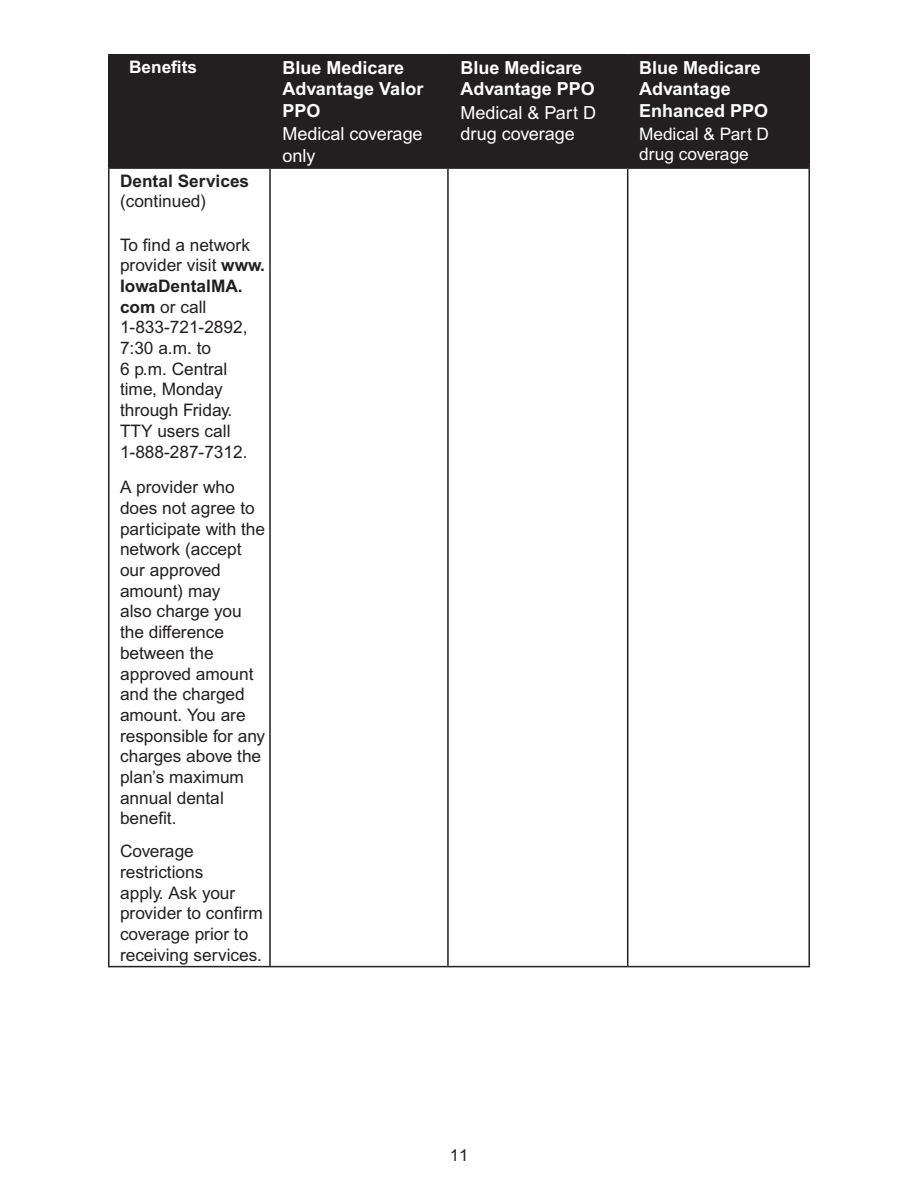
<style>
.page{position:relative;width:918px;height:1188px;background:#fff}
.page>*{position:absolute;margin:0;border:0;box-sizing:border-box;transform-origin:0 0}
.t1{font:700 18px/21.6px "Arial MT Std";color:#fff}
.t2{font:18px/21.6px "Arial MT Std";color:#fff}
.t3{font:17.25px/20.7px "Arial MT Std";color:#231f20}
.t4{font:17.25px/20.7px "Arial MT Std";color:#fff}
.t5{font:700 17.25px "Arial MT Std";color:#231f20}
.t6{font:700 17.25px "Arial MT Std";color:#fff}
.t7{font:16.5px "Arial MT Std";color:#231f20}
.s1{font-weight:700}
</style>
<div class="page">
<div style="left:110px;top:56px;width:698px;height:111px;background:#231f20"></div>
<hr style="left:108px;top:54px;width:162px;height:2px;background:#231f20">
<hr style="left:108px;top:56px;width:2px;height:111px;background:#231f20">
<hr style="left:270px;top:54px;width:178px;height:2px;background:#231f20">
<hr style="left:269px;top:56px;width:2px;height:111px;background:#231f20">
<hr style="left:448px;top:54px;width:180px;height:2px;background:#231f20">
<hr style="left:447px;top:56px;width:2px;height:111px;background:#231f20">
<hr style="left:628px;top:54px;width:182px;height:2px;background:#231f20">
<hr style="left:627px;top:56px;width:1px;height:111px;background:#231f20">
<hr style="left:808px;top:56px;width:2px;height:111px;background:#231f20">
<hr style="left:108px;top:167px;width:162px;height:2px;background:#231f20">
<hr style="left:108px;top:169px;width:2px;height:797px;background:#231f20">
<hr style="left:270px;top:167px;width:178px;height:2px;background:#231f20">
<hr style="left:269px;top:169px;width:2px;height:797px;background:#231f20">
<hr style="left:448px;top:167px;width:180px;height:2px;background:#231f20">
<hr style="left:447px;top:169px;width:2px;height:797px;background:#231f20">
<hr style="left:628px;top:167px;width:182px;height:2px;background:#231f20">
<hr style="left:627px;top:169px;width:1px;height:797px;background:#231f20">
<hr style="left:808px;top:169px;width:2px;height:797px;background:#231f20">
<hr style="left:108px;top:966px;width:162px;height:1px;background:#231f20">
<hr style="left:270px;top:966px;width:178px;height:1px;background:#231f20">
<hr style="left:448px;top:966px;width:180px;height:1px;background:#231f20">
<hr style="left:628px;top:966px;width:182px;height:1px;background:#231f20">
<p class="t6" style="left:129px;top:57px;width:70px">Benefits</p>
<p class="t1" style="left:282px;top:57px;width:143px">Blue Medicare<br>Advantage Valor<br>PPO</p>
<p class="t2" style="left:282px;top:124px;width:142px">Medical coverage only</p>
<p class="t5" style="left:120px;top:170px;width:131px">Dental Services</p>
<p class="t3" style="left:120px;top:192px;width:88px">(continued)</p>
<p class="t3" style="left:120px;top:235px;width:146px">To find a network provider visit <span class="s1">www.<br>IowaDentalMA. com</span> or call<br>1-833-721-2892,<br>7:30 a.m. to<br>6 p.m. Central time, Monday through Friday.<br>TTY users call<br>1-888-287-7312.</p>
<p class="t3" style="left:120px;top:478px;width:147px">A provider who does not agree to participate with the network (accept our approved amount) may<br>also charge you the difference between the approved amount and the charged amount. You are responsible for any charges above the plan’s maximum annual dental benefit.</p>
<p class="t3" style="left:120px;top:842px;width:145px">Coverage restrictions<br>apply. Ask your provider to confirm coverage prior to receiving services.</p>
<p class="t1" style="left:460px;top:57px;width:136px">Blue Medicare<br>Advantage PPO</p>
<p class="t2" style="left:460px;top:103px;width:137px">Medical &amp; Part D drug coverage</p>
<p class="t1" style="left:639px;top:57px;width:131px">Blue Medicare<br>Advantage<br>Enhanced PPO</p>
<p class="t4" style="left:639px;top:124px;width:131px">Medical &amp; Part D drug coverage</p>
<p class="t7" style="left:450px;top:1146px;width:20px">11</p>
</div>
